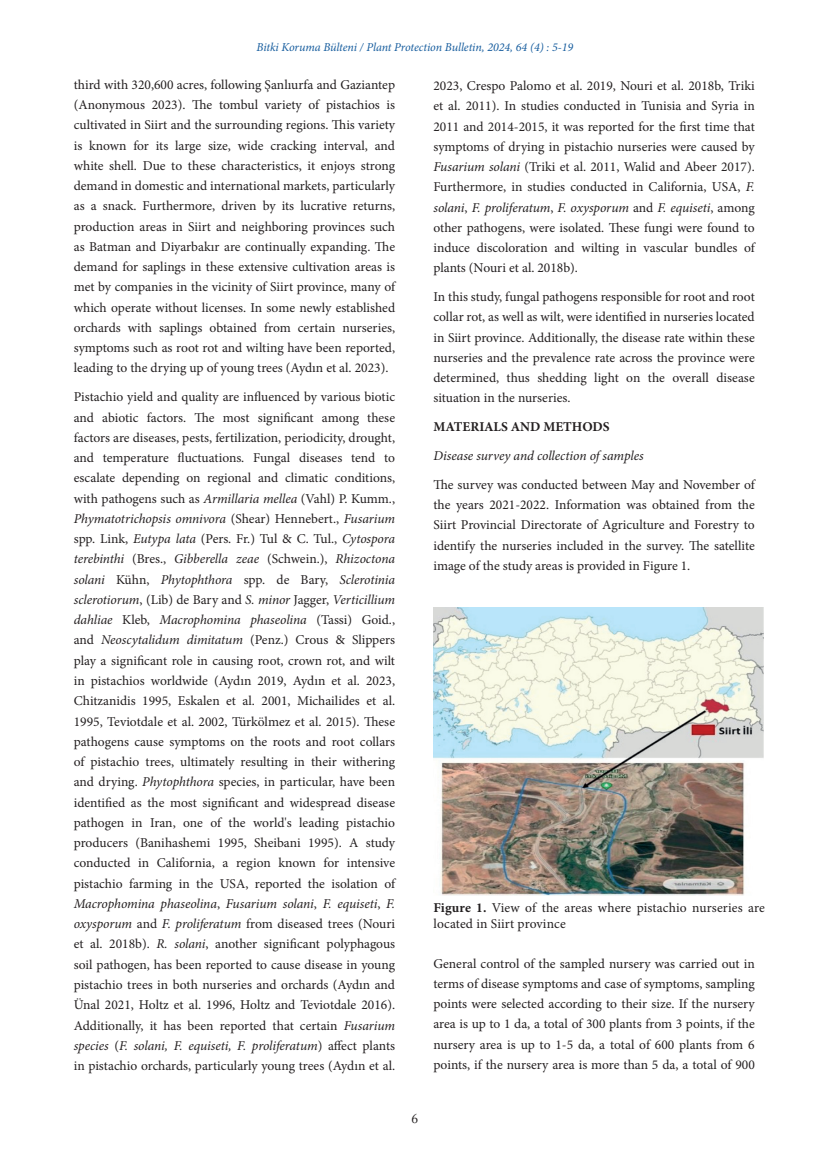
<style>
.page{position:relative;width:830px;height:1149px;background:#fff}
.page>*{position:absolute;margin:0;border:0;box-sizing:border-box;transform-origin:0 0}
.t1{font:13.5px/20.2px "Minion Pro";color:#231f20;text-align:justify}
.t2{font:italic 13.5px "Minion Pro";letter-spacing:-.005em;color:#231f20}
.t3{font:700 13.5px "Minion Pro";color:#231f20}
.t4{font:13.5px "Adobe Caslon Pro";color:#231f20}
.t5{font:italic 12px "Minion Pro";letter-spacing:-.01em;color:#175d9e}
.s1{font-style:italic}
.s2{font-weight:700}
</style>
<div class="page">
<img style="left:433px;top:607px;width:330px;height:289px">
<p class="t5" style="left:256px;top:39px;width:318px">Bitki Koruma Bülteni / Plant Protection Bulletin, 2024, 64 (4) : 5-19</p>
<p class="t1" style="left:74px;top:74px;width:323px">third with 320,600 acres, following Şanlıurfa and Gaziantep (Anonymous 2023). The tombul variety of pistachios is cultivated in Siirt and the surrounding regions. This variety is known for its large size, wide cracking interval, and white shell. Due to these characteristics, it enjoys strong demand in domestic and international markets, particularly as a snack. Furthermore, driven by its lucrative returns, production areas in Siirt and neighboring provinces such as Batman and Diyarbakır are continually expanding. The demand for saplings in these extensive cultivation areas is met by companies in the vicinity of Siirt province, many of which operate without licenses. In some newly established orchards with saplings obtained from certain nurseries, symptoms such as root rot and wilting have been reported, leading to the drying up of young trees (Aydın et al. 2023).</p>
<p class="t1" style="left:74px;top:387px;width:323px">Pistachio yield and quality are influenced by various biotic and abiotic factors. The most significant among these factors are diseases, pests, fertilization, periodicity, drought, and temperature fluctuations. Fungal diseases tend to escalate depending on regional and climatic conditions, with pathogens such as <span class="s1">Armillaria mellea</span> (Vahl) P. Kumm., <span class="s1">Phymatotrichopsis omnivora</span> (Shear) Hennebert., <span class="s1">Fusarium </span>spp. Link, <span class="s1">Eutypa lata</span> (Pers. Fr.) Tul &amp; C. Tul., <span class="s1">Cytospora terebinthi</span> (Bres., <span class="s1">Gibberella zeae</span> (Schwein.), <span class="s1">Rhizoctona solani</span> Kühn, <span class="s1">Phytophthora</span> spp. de Bary, <span class="s1">Sclerotinia sclerotiorum</span>, (Lib) de Bary and <span class="s1">S. minor</span> Jagger, <span class="s1">Verticillium dahliae</span> Kleb, <span class="s1">Macrophomina phaseolina</span> (Tassi) Goid., and <span class="s1">Neoscytalidum dimitatum</span> (Penz.) Crous &amp; Slippers play a significant role in causing root, crown rot, and wilt in pistachios worldwide (Aydın 2019, Aydın et al. 2023, Chitzanidis 1995, Eskalen et al. 2001, Michailides et al.<br>1995, Teviotdale et al. 2002, Türkölmez et al. 2015). These pathogens cause symptoms on the roots and root collars of pistachio trees, ultimately resulting in their withering and drying. <span class="s1">Phytophthora</span> species, in particular, have been identified as the most significant and widespread disease pathogen in Iran, one of the world's leading pistachio producers (Banihashemi 1995, Sheibani 1995). A study conducted in California, a region known for intensive pistachio farming in the USA, reported the isolation of <span class="s1">Macrophomina phaseolina</span>, <span class="s1">Fusarium solani</span>, <span class="s1">F. equiseti</span>, <span class="s1">F. oxysporum</span> and <span class="s1">F. proliferatum</span> from diseased trees (Nouri et al. 2018b). <span class="s1">R. solani</span>, another significant polyphagous soil pathogen, has been reported to cause disease in young pistachio trees in both nurseries and orchards (Aydın and Ünal 2021, Holtz et al. 1996, Holtz and Teviotdale 2016).<br>Additionally, it has been reported that certain <span class="s1">Fusarium species</span> (<span class="s1">F. solani, F. equiseti, F. proliferatum</span>) affect plants in pistachio orchards, particularly young trees (Aydın et al.</p>
<p class="t1" style="left:433px;top:76px;width:323px">2023, Crespo Palomo et al. 2019, Nouri et al. 2018b, Triki et al. 2011). In studies conducted in Tunisia and Syria in 2011 and 2014-2015, it was reported for the first time that symptoms of drying in pistachio nurseries were caused by <span class="s1">Fusarium solani</span> (Triki et al. 2011, Walid and Abeer 2017).<br>Furthermore, in studies conducted in California, USA, <span class="s1">F. solani</span>, <span class="s1">F. proliferatum</span>, <span class="s1">F. oxysporum</span> and <span class="s1">F. equiseti</span>, among other pathogens, were isolated. These fungi were found to induce discoloration and wilting in vascular bundles of plants (Nouri et al. 2018b).</p>
<p class="t1" style="left:433px;top:287px;width:323px">In this study, fungal pathogens responsible for root and root collar rot, as well as wilt, were identified in nurseries located in Siirt province. Additionally, the disease rate within these nurseries and the prevalence rate across the province were determined, thus shedding light on the overall disease situation in the nurseries.</p>
<p class="t3" style="left:433px;top:417px;width:178px">MATERIALS AND METHODS</p>
<p class="t2" style="left:433px;top:446px;width:211px">Disease survey and collection of samples</p>
<p class="t1" style="left:433px;top:474px;width:323px">The survey was conducted between May and November of the years 2021-2022. Information was obtained from the Siirt Provincial Directorate of Agriculture and Forestry to identify the nurseries included in the survey. The satellite image of the study areas is provided in Figure 1.</p>
<p class="t1" style="left:433px;top:899px;width:333px;line-height:16.2px"><span class="s2">Figure 1.</span> View of the areas where pistachio nurseries are located in Siirt province</p>
<p class="t1" style="left:433px;top:952px;width:323px">General control of the sampled nursery was carried out in terms of disease symptoms and case of symptoms, sampling points were selected according to their size. If the nursery area is up to 1 da, a total of 300 plants from 3 points, if the nursery area is up to 1-5 da, a total of 600 plants from 6 points, if the nursery area is more than 5 da, a total of 900</p>
<p class="t4" style="left:411px;top:1110px;width:8px">6</p>
</div>
